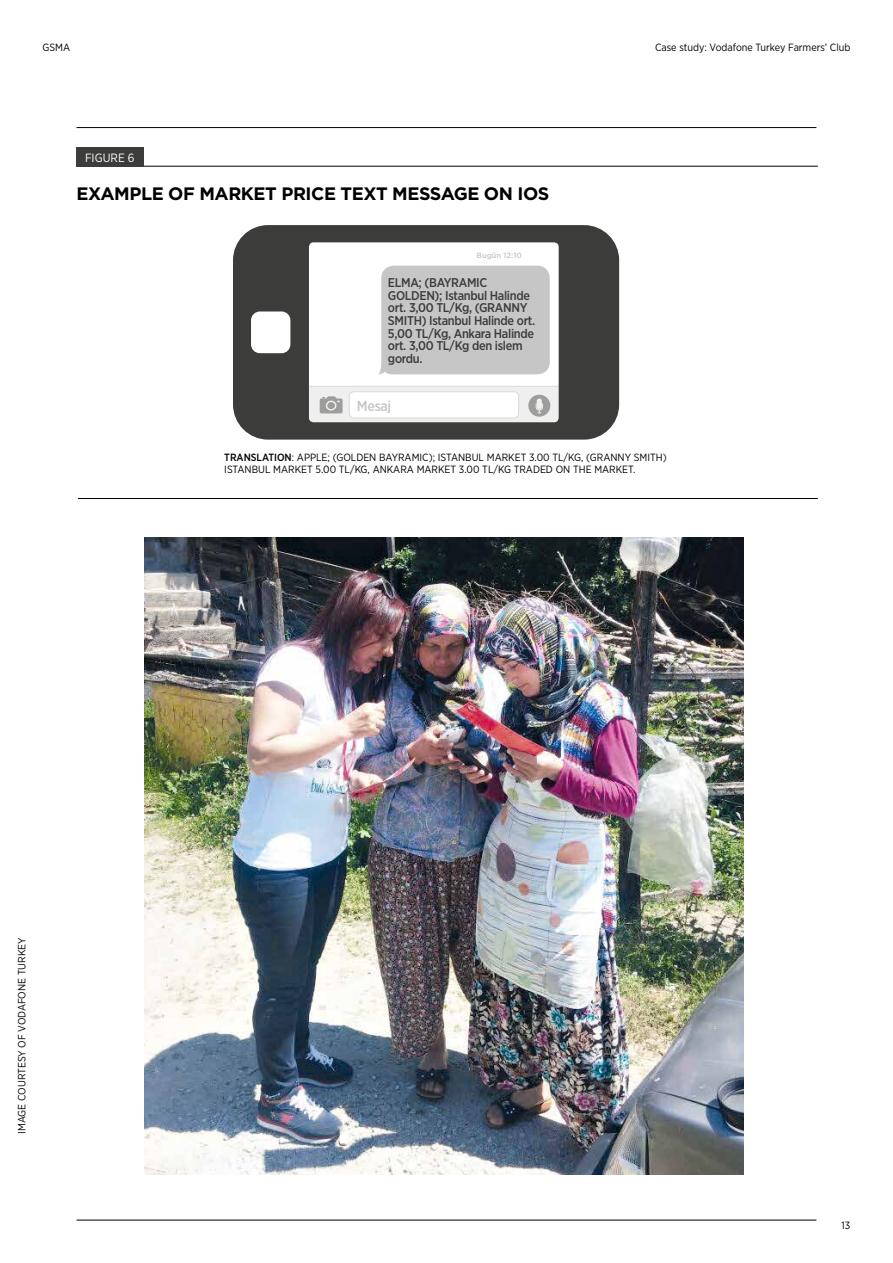
<style>
.page{position:relative;width:893px;height:1263px;background:#fff}
.page>*{position:absolute;margin:0;border:0;box-sizing:border-box;transform-origin:0 0}
.t1{font:700 18px "Gotham";letter-spacing:-.025em;color:#000}
.t2{font:500 14.4px "Gotham Narrow";letter-spacing:-.025em;color:#c6c6c6}
.t3{font:500 12.6px/12.6px "Gotham Narrow";letter-spacing:-.025em;color:#3c3c3b}
.t4{font:12px "Gotham Narrow";color:#fff}
.t5{font:10.5px/12px "Gotham Narrow";color:#000}
.t6{font:500 7.65px "Gotham";color:#c6c6c6}
.s1{font-weight:500}
</style>
<div class="page">
<hr style="left:77px;top:127px;width:739px;height:1px;background:#000">
<hr style="left:78px;top:166px;width:740px;height:1px;background:#000">
<hr style="left:78px;top:498px;width:740px;height:1px;background:#000">
<div style="left:77px;top:147px;width:67px;height:20px;background:#3c3c3b"></div>
<hr style="left:77px;top:1220px;width:739px;height:1px;background:#000">
<svg style="left:233px;top:225px;width:386px;height:215px;fill:#3c3c3b"></svg>
<svg style="left:320px;top:396px;width:23px;height:17px"></svg>
<div style="left:349px;top:392px;width:170px;height:26px;background:#fff;border-radius:5px"></div>
<div style="left:349px;top:391px;width:170px;height:28px;border:1px solid #dadada;border-radius:5px"></div>
<div style="left:528px;top:395px;width:22px;height:22px;background:#9d9d9c;border-radius:50%"></div>
<div style="left:537px;top:398px;width:5px;height:11px;background:#efefef;border-radius:3px"></div>
<svg style="left:536px;top:403px;width:7px;height:11px"></svg>
<div style="left:378px;top:266px;width:172px;height:109px;background:#c6c6c6"></div>
<img style="left:144px;top:537px;width:599px;height:638px">
<p class="t5" style="left:43px;top:41px;width:29px">GSMA</p>
<p class="t5" style="left:655px;top:41px;width:197px">Case study: Vodafone Turkey Farmers’ Club</p>
<p class="t4" style="left:85px;top:150px;width:51px">FIGURE 6</p>
<h1 class="t1" style="left:77px;top:182px;width:474px">EXAMPLE OF MARKET PRICE TEXT MESSAGE ON IOS</h1>
<p class="t6" style="left:476px;top:250px;width:47px">Bugün 12:10</p>
<p class="t3" style="left:388px;top:276px;width:149px">ELMA; (BAYRAMIC<br>GOLDEN); Istanbul Halinde ort. 3,00 TL/Kg, (GRANNY<br>SMITH) Istanbul Halinde ort.<br>5,00 TL/Kg, Ankara Halinde ort. 3,00 TL/Kg den islem gordu.</p>
<h2 class="t2" style="left:357px;top:396px;width:36px">Mesaj</h2>
<p class="t5" style="left:224px;top:452px;width:444px"><span class="s1">TRANSLATION</span>: APPLE; (GOLDEN BAYRAMIC); ISTANBUL MARKET 3.00 TL/KG, (GRANNY SMITH)<br>ISTANBUL MARKET 5.00 TL/KG, ANKARA MARKET 3.00 TL/KG TRADED ON THE MARKET.</p>
<p class="t5" style="left:16px;top:1134px;width:198px;rotate:-90deg">IMAGE COURTESY OF VODAFONE TURKEY</p>
<p class="t5" style="left:842px;top:1219px;width:10px">13</p>
</div>
